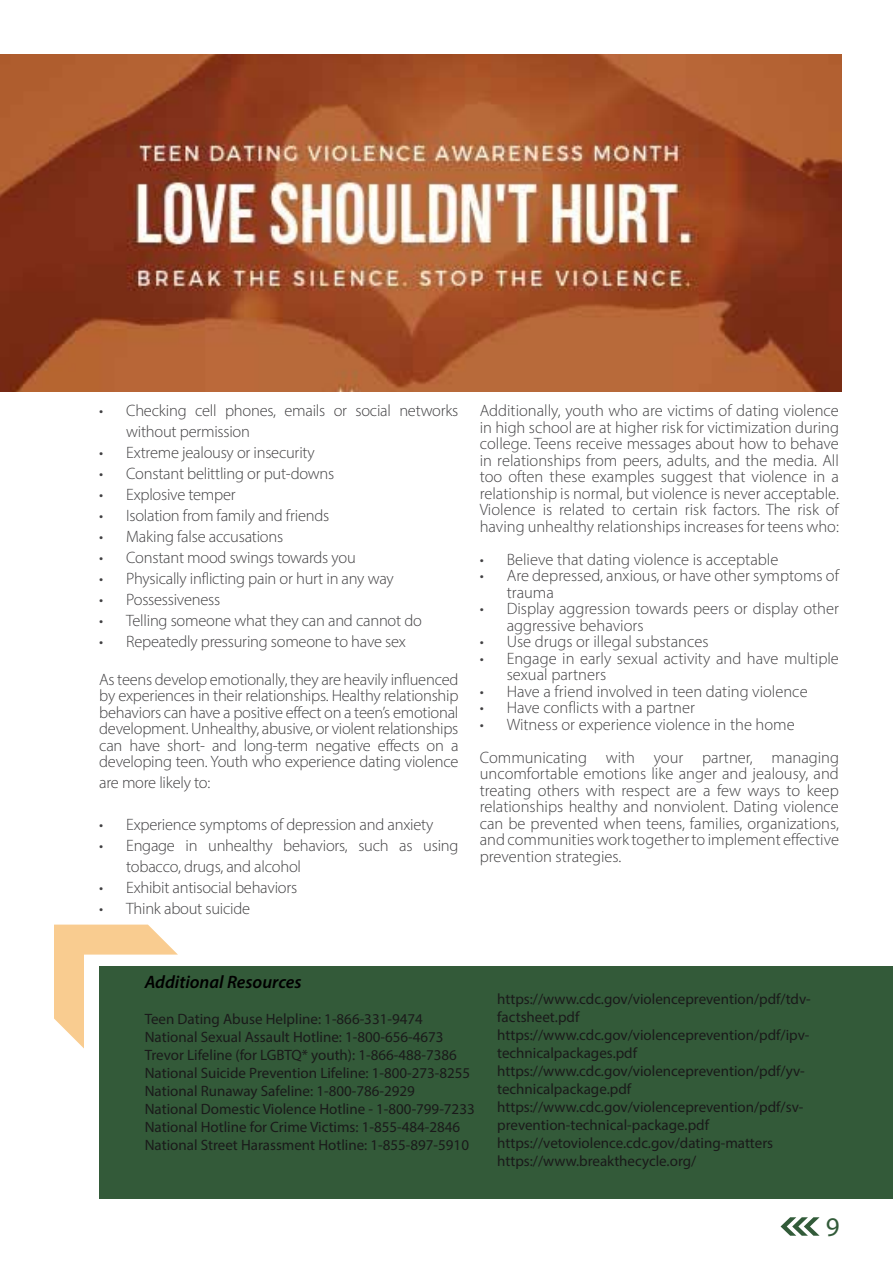
<style>
.page{position:relative;width:893px;height:1263px;background:#fff}
.page>*{position:absolute;margin:0;border:0;box-sizing:border-box;transform-origin:0 0}
.t1{font:27px "Myriad Pro";color:#325b39}
.t2{font:italic 600 18px "Myriad Pro";color:#000}
.t3{font:300 16.5px/16.5px "Myriad Pro";letter-spacing:-.015em;color:#414042}
.t4{font:15px/18px "Myriad Pro";color:#1a1a1a}
</style>
<div class="page">
<svg style="left:780px;top:1217px;width:39px;height:19px"></svg>
<img style="left:0;top:54px;width:841px;height:337px">
<div style="left:99px;top:966px;width:794px;height:233px;background:#335a39"></div>
<svg style="left:54px;top:924px;width:124px;height:124px"></svg>
<p class="t3" style="left:126px;top:400px;width:334px;line-height:21px;text-indent:-27px">• Checking cell phones, emails or social networks without permission</p>
<p class="t3" style="left:99px;top:444px;width:217px">• Extreme jealousy or insecurity</p>
<p class="t3" style="left:99px;top:465px;width:237px">• Constant belittling or put-downs</p>
<p class="t3" style="left:99px;top:486px;width:138px">• Explosive temper</p>
<p class="t3" style="left:99px;top:507px;width:231px">• Isolation from family and friends</p>
<p class="t3" style="left:99px;top:528px;width:186px">• Making false accusations</p>
<p class="t3" style="left:99px;top:549px;width:258px">• Constant mood swings towards you</p>
<p class="t3" style="left:99px;top:570px;width:296px">• Physically inflicting pain or hurt in any way</p>
<p class="t3" style="left:99px;top:591px;width:122px">• Possessiveness</p>
<p class="t3" style="left:99px;top:612px;width:324px">• Telling someone what they can and cannot do</p>
<p class="t3" style="left:99px;top:633px;width:308px">• Repeatedly pressuring someone to have sex</p>
<p class="t3" style="left:99px;top:671px;width:361px;text-align:justify">As teens develop emotionally, they are heavily influenced by experiences in their relationships. Healthy relationship behaviors can have a positive effect on a teen’s emotional development. Unhealthy, abusive, or violent relationships can have short- and long-term negative effects on a developing teen. Youth who experience dating violence</p>
<p class="t3" style="left:99px;top:774px;width:113px">are more likely to:</p>
<p class="t3" style="left:99px;top:816px;width:336px">• Experience symptoms of depression and anxiety</p>
<p class="t3" style="left:126px;top:835px;width:334px;line-height:21px;text-indent:-27px">• Engage in unhealthy behaviors, such as using tobacco, drugs, and alcohol</p>
<p class="t3" style="left:99px;top:879px;width:199px">• Exhibit antisocial behaviors</p>
<p class="t3" style="left:99px;top:900px;width:152px">• Think about suicide</p>
<p class="t3" style="left:480px;top:402px;width:361px;text-align:justify">Additionally, youth who are victims of dating violence in high school are at higher risk for victimization during college. Teens receive messages about how to behave in relationships from peers, adults, and the media. All too often these examples suggest that violence in a relationship is normal, but violence is never acceptable.<br>Violence is related to certain risk factors. The risk of having unhealthy relationships increases for teens who:</p>
<p class="t3" style="left:480px;top:551px;width:300px">• Believe that dating violence is acceptable</p>
<p class="t3" style="left:507px;top:567px;width:334px;text-indent:-27px">• Are depressed, anxious, or have other symptoms of trauma</p>
<p class="t3" style="left:507px;top:600px;width:334px;text-indent:-27px">• Display aggression towards peers or display other aggressive behaviors</p>
<p class="t3" style="left:480px;top:633px;width:230px">• Use drugs or illegal substances</p>
<p class="t3" style="left:507px;top:650px;width:334px;text-indent:-27px">• Engage in early sexual activity and have multiple sexual partners</p>
<p class="t3" style="left:480px;top:683px;width:329px">• Have a friend involved in teen dating violence</p>
<p class="t3" style="left:480px;top:699px;width:217px">• Have conflicts with a partner</p>
<p class="t3" style="left:480px;top:708px;width:361px;line-height:33px">• Witness or experience violence in the home<br>Communicating with your partner, managing</p>
<p class="t3" style="left:480px;top:765px;width:361px;text-align:justify">uncomfortable emotions like anger and jealousy, and treating others with respect are a few ways to keep relationships healthy and nonviolent. Dating violence can be prevented when teens, families, organizations, and communities work together to implement effective prevention strategies.</p>
<p class="t2" style="left:145px;top:970px;width:158px">Additional Resources</p>
<p class="t4" style="left:145px;top:1009px;width:331px">Teen Dating Abuse Helpline: 1-866-331-9474<br>National Sexual Assault Hotline: 1-800-656-4673<br>Trevor Lifeline (for LGBTQ* youth): 1-866-488-7386<br>National Suicide Prevention Lifeline: 1-800-273-8255<br>National Runaway Safeline: 1-800-786-2929<br>National Domestic Violence Hotline - 1-800-799-7233<br>National Hotline for Crime Victims: 1-855-484-2846<br>National Street Harassment Hotline: 1-855-897-5910</p>
<p class="t4" style="left:497px;top:989px;width:315px">https://www.cdc.gov/violenceprevention/pdf/tdv&shy;factsheet.pdf https://www.cdc.gov/violenceprevention/pdf/ipv&shy;technicalpackages.pdf https://www.cdc.gov/violenceprevention/pdf/yv&shy;technicalpackage.pdf https://www.cdc.gov/violenceprevention/pdf/sv&shy;prevention-technical-package.pdf https://vetoviolence.cdc.gov/dating-matters https://www.breakthecycle.org/</p>
<h1 class="t1" style="left:826px;top:1210px;width:15px">9</h1>
</div>
